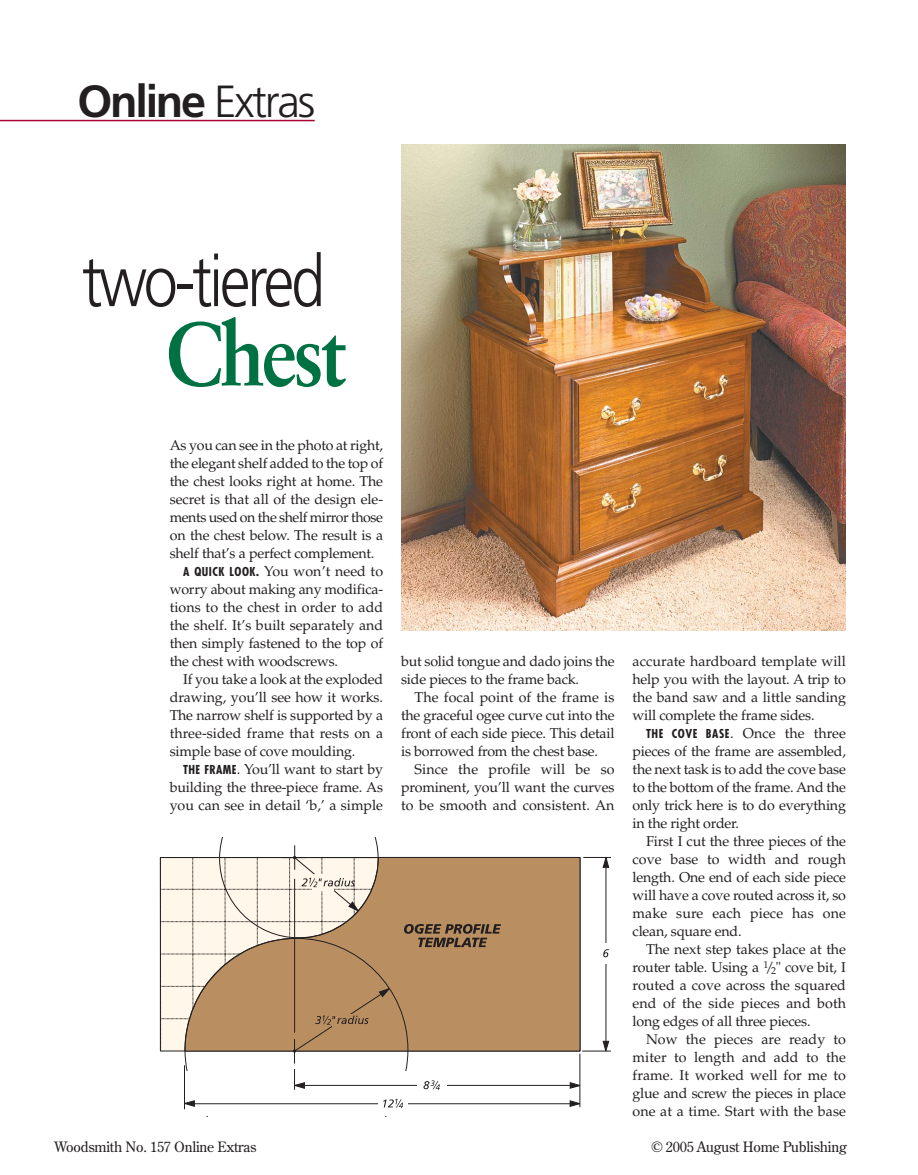
<style>
.page{position:relative;width:918px;height:1175px;background:#fff}
.page>*{position:absolute;margin:0;border:0;box-sizing:border-box;transform-origin:0 0}
.t1{font:700 90px "Sabon";letter-spacing:-.05em;color:#007142;scale:.9 1}
.t2{font:300 72px "Frutiger";letter-spacing:-.05em;color:#231f20;scale:.85 1}
.t3{font:700 45px "Frutiger";letter-spacing:-.05em;color:#231f20}
.t4{font:14.25px/18px "Palatino";letter-spacing:-.015em;color:#231f20;text-align:justify}
.t5{font:14.25px "Palatino";letter-spacing:.005em;color:#231f20}
.t6{font:14.25px "Century Old Style";letter-spacing:-.015em;color:#231f20}
.s1{font-weight:300}
.s2{font-family:"Futura";font-weight:700;font-stretch:condensed;font-size:12px}
</style>
<div class="page">
<svg style="left:160px;top:857px;width:24px;height:193px;background:#f1e9dc"></svg>
<div style="left:184px;top:856px;width:397px;height:195px;background:#b98f62"></div>
<svg style="left:185px;top:837px;width:223px;height:234px"></svg>
<svg style="left:404px;top:924px;width:97px;height:23px;background:#806448"></svg>
<hr style="left:314px;top:857px;width:59px;height:1px;background:#231f20">
<hr style="left:184px;top:1065px;width:1px;height:44px;background:#231f20">
<hr style="left:300px;top:1085px;width:273px;height:1px;background:#231f20">
<hr style="left:190px;top:1103px;width:386px;height:1px;background:#231f20">
<hr style="left:606px;top:860px;width:1px;height:184px;background:#231f20">
<hr style="left:580px;top:1053px;width:1px;height:54px;background:#231f20">
<hr style="left:294px;top:878px;width:1px;height:154px;background:#231f20">
<svg style="left:293px;top:1069px;width:12px;height:20px"></svg>
<svg style="left:185px;top:1100px;width:10px;height:6px"></svg>
<svg style="left:570px;top:1082px;width:11px;height:6px"></svg>
<svg style="left:570px;top:1100px;width:11px;height:6px"></svg>
<svg style="left:583px;top:857px;width:28px;height:10px"></svg>
<svg style="left:582px;top:1040px;width:29px;height:12px"></svg>
<svg style="left:603px;top:943px;width:6px;height:20px"></svg>
<hr style="left:418px;top:1084px;width:29px;height:2px;background:#fff">
<hr style="left:378px;top:1103px;width:30px;height:1px;background:#fff">
<svg style="left:423px;top:1080px;width:17px;height:9px"></svg>
<svg style="left:383px;top:1098px;width:20px;height:10px"></svg>
<svg style="left:293px;top:987px;width:98px;height:76px;background:#ba9874"></svg>
<svg style="left:282px;top:845px;width:77px;height:67px"></svg>
<img style="left:401px;top:144px;width:445px;height:486px">
<hr style="left:0;top:120px;width:315px;height:1px;background:#a90432">
<h3 class="t3" style="left:77px;top:83px;width:239px">Online <span class="s1">Extras</span></h3>
<h2 class="t2" style="left:82px;top:252px;width:288px">two-tiered</h2>
<h1 class="t1" style="left:166px;top:317px;width:203px">Chest</h1>
<p class="t4" style="left:170px;top:438px;width:215px">As you can see in the photo at right,</p>
<p class="t4" style="left:170px;top:456px;width:215px">the elegant shelf added to the top of</p>
<p class="t4" style="left:170px;top:474px;width:215px">the chest looks right at home. The</p>
<p class="t4" style="left:170px;top:492px;width:215px">secret is that all of the design ele-</p>
<p class="t4" style="left:170px;top:510px;width:215px">ments used on the shelf mirror those</p>
<p class="t4" style="left:170px;top:528px;width:215px">on the chest below. The result is a</p>
<p class="t4" style="left:170px;top:546px;width:206px">shelf that’s a perfect complement.</p>
<p class="t5" style="left:183px;top:566px;width:201px"><span class="s2">A QUICK LOOK.</span> You won’t need to</p>
<p class="t4" style="left:170px;top:582px;width:215px">worry about making any modifica-</p>
<p class="t5" style="left:170px;top:602px;width:215px">tions to the chest in order to add</p>
<p class="t4" style="left:170px;top:618px;width:215px">the shelf. It’s built separately and</p>
<p class="t4" style="left:170px;top:636px;width:215px">then simply fastened to the top of</p>
<p class="t4" style="left:170px;top:654px;width:170px">the chest with woodscrews.</p>
<p class="t4" style="left:183px;top:672px;width:201px">If you take a look at the exploded</p>
<p class="t4" style="left:170px;top:690px;width:215px">drawing, you’ll see how it works.</p>
<p class="t4" style="left:170px;top:708px;width:215px">The narrow shelf is supported by a</p>
<p class="t5" style="left:170px;top:728px;width:215px">three-sided frame that rests on a</p>
<p class="t4" style="left:170px;top:744px;width:187px">simple base of cove moulding.</p>
<p class="t4" style="left:183px;top:762px;width:201px"><span class="s2">THE FRAME</span>. You’ll want to start by</p>
<p class="t4" style="left:170px;top:780px;width:215px">building the three-piece frame. As</p>
<p class="t4" style="left:170px;top:798px;width:215px">you can see in detail ‘b,’ a simple</p>
<p class="t4" style="left:401px;top:654px;width:215px">but solid tongue and dado joins the side pieces to the frame back.</p>
<p class="t4" style="left:401px;top:690px;width:215px;text-indent:14px">The focal point of the frame is the graceful ogee curve cut into the front of each side piece. This detail is borrowed from the chest base.</p>
<p class="t4" style="left:401px;top:762px;width:215px;text-indent:14px">Since the profile will be so prominent, you’ll want the curves to be smooth and consistent. An</p>
<p class="t4" style="left:633px;top:654px;width:215px">accurate hardboard template will help you with the layout. A trip to the band saw and a little sanding will complete the frame sides.</p>
<p class="t4" style="left:633px;top:726px;width:215px;text-indent:14px"><span class="s2">THE COVE BASE</span>. Once the three pieces of the frame are assembled, the next task is to add the cove base to the bottom of the frame. And the only trick here is to do everything in the right order.</p>
<p class="t4" style="left:633px;top:834px;width:215px;text-indent:14px">First I cut the three pieces of the cove base to width and rough length. One end of each side piece will have a cove routed across it, so make sure each piece has one clean, square end.</p>
<p class="t4" style="left:633px;top:942px;width:215px;text-indent:14px">The next step takes place at the router table. Using a <sup>1</sup>/<sub>2</sub>" cove bit, I routed a cove across the squared end of the side pieces and both long edges of all three pieces.</p>
<p class="t4" style="left:633px;top:1032px;width:215px;text-indent:14px">Now the pieces are ready to miter to length and add to the frame. It worked well for me to glue and screw the pieces in place one at a time. Start with the base</p>
<p class="t6" style="left:54px;top:1141px;width:204px">Woodsmith No. 157 Online Extras</p>
<p class="t6" style="left:651px;top:1141px;width:197px">© 2005 August Home Publishing</p>
</div>
